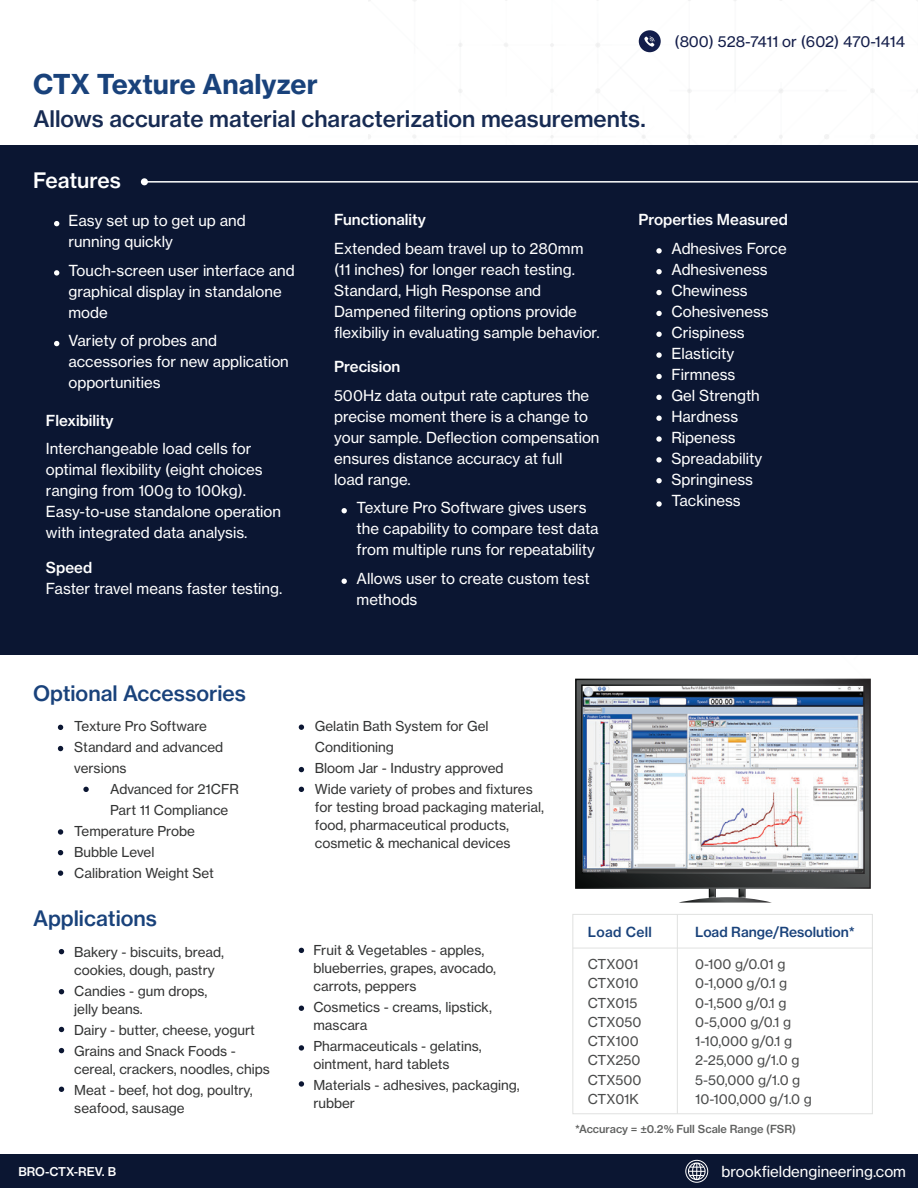
<style>
.page{position:relative;width:918px;height:1188px;background:#fff}
.page>*{position:absolute;margin:0;border:0;box-sizing:border-box;transform-origin:0 0}
.t1{font:27px "N Haas Grotesk TX Pro 75 Bd";letter-spacing:-.005em;color:#19427b}
.t2{font:22.5px "N Haas Grotesk TX Pro 65 Md";color:#172b53}
.t3{font:21px "N Haas Grotesk TX Pro 65 Md";color:#19427b}
.t4{font:21px "N Haas Grotesk TX Pro 65 Md";color:#fff}
.t5{font:15px/21px "N Haas Grotesk TX Pro 55 Rg";color:#fff}
.t6{font:15px "N Haas Grotesk TX Pro 65 Md";color:#fff}
.t7{font:15px "N Haas Grotesk TX Pro 55 Rg";color:#101942}
.t8{font:13.8px "N Haas Grotesk TX Pro 65 Md";color:#19427b}
.t9{font:13.8px "N Haas Grotesk TX Pro 65 Md";letter-spacing:.025em;color:#19427b}
.t10{font:13.5px/18px "N Haas Grotesk TX Pro 55 Rg";color:#333434}
.t11{font:13.5px/19.2px "N Haas Grotesk TX Pro 55 Rg";color:#4b4c4c}
.t12{font:12px "N Haas Grotesk TX Pro 65 Md";color:#fff}
.t13{font:10.95px "N Haas Grotesk TX Pro 65 Md";color:#606160}
</style>
<div class="page">
<div style="left:572px;top:914px;width:301px;height:200px;background:#fff;border:1px solid #e0e1e0"></div>
<hr style="left:573px;top:948px;width:299px;height:1px;background:#e0e1e0">
<hr style="left:677px;top:914px;width:1px;height:200px;background:#e0e1e0">
<div style="left:0;top:1155px;width:918px;height:33px;background:#0b1632"></div>
<div style="left:685px;top:1160px;width:23px;height:23px;border:1px solid #fff;border-radius:50%"></div>
<svg style="left:688px;top:1162px;width:18px;height:18px"></svg>
<svg style="left:58px;top:725px;width:5px;height:5px"></svg>
<svg style="left:58px;top:746px;width:5px;height:5px"></svg>
<svg style="left:83px;top:787px;width:6px;height:5px"></svg>
<svg style="left:58px;top:829px;width:5px;height:6px"></svg>
<svg style="left:58px;top:850px;width:5px;height:5px"></svg>
<svg style="left:58px;top:870px;width:5px;height:6px"></svg>
<svg style="left:299px;top:725px;width:5px;height:5px"></svg>
<svg style="left:299px;top:767px;width:5px;height:5px"></svg>
<svg style="left:299px;top:787px;width:5px;height:5px"></svg>
<svg style="left:59px;top:949px;width:5px;height:5px"></svg>
<svg style="left:59px;top:989px;width:5px;height:5px"></svg>
<svg style="left:59px;top:1027px;width:5px;height:5px"></svg>
<svg style="left:59px;top:1048px;width:5px;height:5px"></svg>
<svg style="left:59px;top:1087px;width:5px;height:5px"></svg>
<svg style="left:299px;top:948px;width:5px;height:5px"></svg>
<svg style="left:299px;top:1006px;width:5px;height:5px"></svg>
<svg style="left:299px;top:1045px;width:5px;height:6px"></svg>
<svg style="left:299px;top:1081px;width:5px;height:6px"></svg>
<hr style="left:309px;top:136px;width:165px;height:1px;background:#edeff0">
<div style="left:0;top:146px;width:918px;height:509px;background:#0b1632"></div>
<svg style="left:54px;top:221px;width:5px;height:5px"></svg>
<svg style="left:54px;top:270px;width:5px;height:6px"></svg>
<svg style="left:54px;top:341px;width:5px;height:5px"></svg>
<svg style="left:318px;top:0;width:600px;height:584px"></svg>
<hr style="left:144px;top:181px;width:774px;height:2px;background:#fff">
<div style="left:141px;top:178px;width:7px;height:7px;background:#fff;border-radius:50%"></div>
<svg style="left:679px;top:897px;width:93px;height:6px"></svg>
<svg style="left:575px;top:678px;width:296px;height:212px"></svg>
<h1 class="t1" style="left:33px;top:68px;width:286px">CTX Texture Analyzer</h1>
<h2 class="t2" style="left:33px;top:104px;width:614px">Allows accurate material characterization measurements.</h2>
<h3 class="t4" style="left:33px;top:168px;width:89px">Features</h3>
<p class="t7" style="left:675px;top:32px;width:232px">(800) 528-7411 or (602) 470-1414</p>
<p class="t5" style="left:68px;top:210px;width:179px">Easy set up to get up and running quickly</p>
<p class="t5" style="left:68px;top:260px;width:228px">Touch-screen user interface and graphical display in standalone mode</p>
<p class="t5" style="left:68px;top:330px;width:222px">Variety of probes and accessories for new application opportunities</p>
<p class="t6" style="left:46px;top:411px;width:69px">Flexibility</p>
<p class="t5" style="left:46px;top:438px;width:237px">Interchangeable load cells for optimal flexibility (eight choices ranging from 100g to 100kg).<br>Easy-to-use standalone operation with integrated data analysis.</p>
<p class="t6" style="left:46px;top:558px;width:48px">Speed</p>
<p class="t5" style="left:46px;top:578px;width:238px">Faster travel means faster testing.</p>
<p class="t6" style="left:334px;top:210px;width:93px">Functionality</p>
<p class="t5" style="left:334px;top:238px;width:267px">Extended beam travel up to 280mm (11 inches) for longer reach testing.<br>Standard, High Response and Dampened filtering options provide flexibiliy in evaluating sample behavior.</p>
<p class="t6" style="left:334px;top:357px;width:68px">Precision</p>
<p class="t5" style="left:334px;top:385px;width:267px">500Hz data output rate captures the precise moment there is a change to your sample. Deflection compensation ensures distance accuracy at full<br>load range.</p>
<p class="t5" style="left:357px;top:497px;width:244px">Texture Pro Software gives users the capability to compare test data from multiple runs for repeatability</p>
<p class="t5" style="left:357px;top:568px;width:235px">Allows user to create custom test methods</p>
<p class="t6" style="left:638px;top:210px;width:151px">Properties Measured</p>
<p class="t5" style="left:671px;top:238px;width:117px">Adhesives Force<br>Adhesiveness<br>Chewiness<br>Cohesiveness<br>Crispiness<br>Elasticity<br>Firmness<br>Gel Strength<br>Hardness<br>Ripeness<br>Spreadability<br>Springiness<br>Tackiness</p>
<h3 class="t3" style="left:33px;top:680px;width:214px">Optional Accessories</h3>
<p class="t10" style="left:74px;top:715px;width:150px;line-height:21px">Texture Pro Software<br>Standard and advanced versions</p>
<p class="t10" style="left:110px;top:780px;width:130px">Advanced for 21CFR</p>
<p class="t10" style="left:110px;top:801px;width:120px">Part 11 Compliance</p>
<p class="t10" style="left:74px;top:822px;width:122px">Temperature Probe</p>
<p class="t10" style="left:74px;top:843px;width:82px">Bubble Level</p>
<p class="t10" style="left:74px;top:864px;width:141px">Calibration Weight Set</p>
<h3 class="t3" style="left:33px;top:905px;width:125px">Applications</h3>
<p class="t10" style="left:74px;top:943px;width:151px">Bakery - biscuits, bread, cookies, dough, pastry</p>
<p class="t10" style="left:74px;top:982px;width:135px">Candies - gum drops, jelly beans.</p>
<p class="t10" style="left:74px;top:1019px;width:182px;line-height:21px">Dairy - butter, cheese, yogurt<br>Grains and Snack Foods -</p>
<p class="t10" style="left:74px;top:1058px;width:197px;line-height:21px">cereal, crackers, noodles, chips<br>Meat - beef, hot dog, poultry,</p>
<p class="t10" style="left:74px;top:1099px;width:112px">seafood, sausage</p>
<p class="t10" style="left:315px;top:715px;width:219px;line-height:21px">Gelatin Bath System for Gel<br>Conditioning<br>Bloom Jar - Industry approved<br>Wide variety of probes and fixtures</p>
<p class="t10" style="left:315px;top:798px;width:231px">for testing broad packaging material, food, pharmaceutical products, cosmetic &amp; mechanical devices</p>
<p class="t10" style="left:313px;top:941px;width:184px">Fruit &amp; Vegetables - apples, blueberries, grapes, avocado, carrots, peppers</p>
<p class="t10" style="left:313px;top:998px;width:180px">Cosmetics - creams, lipstick, mascara</p>
<p class="t10" style="left:313px;top:1037px;width:170px">Pharmaceuticals - gelatins, ointment, hard tablets</p>
<p class="t10" style="left:313px;top:1076px;width:208px">Materials - adhesives, packaging, rubber</p>
<p class="t9" style="left:588px;top:924px;width:66px">Load Cell</p>
<p class="t11" style="left:588px;top:955px;width:55px">CTX001<br>CTX010<br>CTX015<br>CTX050<br>CTX100<br>CTX250<br>CTX500<br>CTX01K</p>
<p class="t8" style="left:695px;top:924px;width:161px">Load Range/Resolution*</p>
<p class="t11" style="left:695px;top:955px;width:118px">0-100 g/0.01 g<br>0-1,000 g/0.1 g<br>0-1,500 g/0.1 g<br>0-5,000 g/0.1 g<br>1-10,000 g/0.1 g<br>2-25,000 g/1.0 g<br>5-50,000 g/1.0 g<br>10-100,000 g/1.0 g</p>
<p class="t13" style="left:575px;top:1122px;width:222px">*Accuracy = ±0.2% Full Scale Range (FSR)</p>
<p class="t12" style="left:18px;top:1164px;width:99px">BRO-CTX-REV. B</p>
<p class="t5" style="left:722px;top:1161px;width:186px">brookfieldengineering.com</p>
</div>
